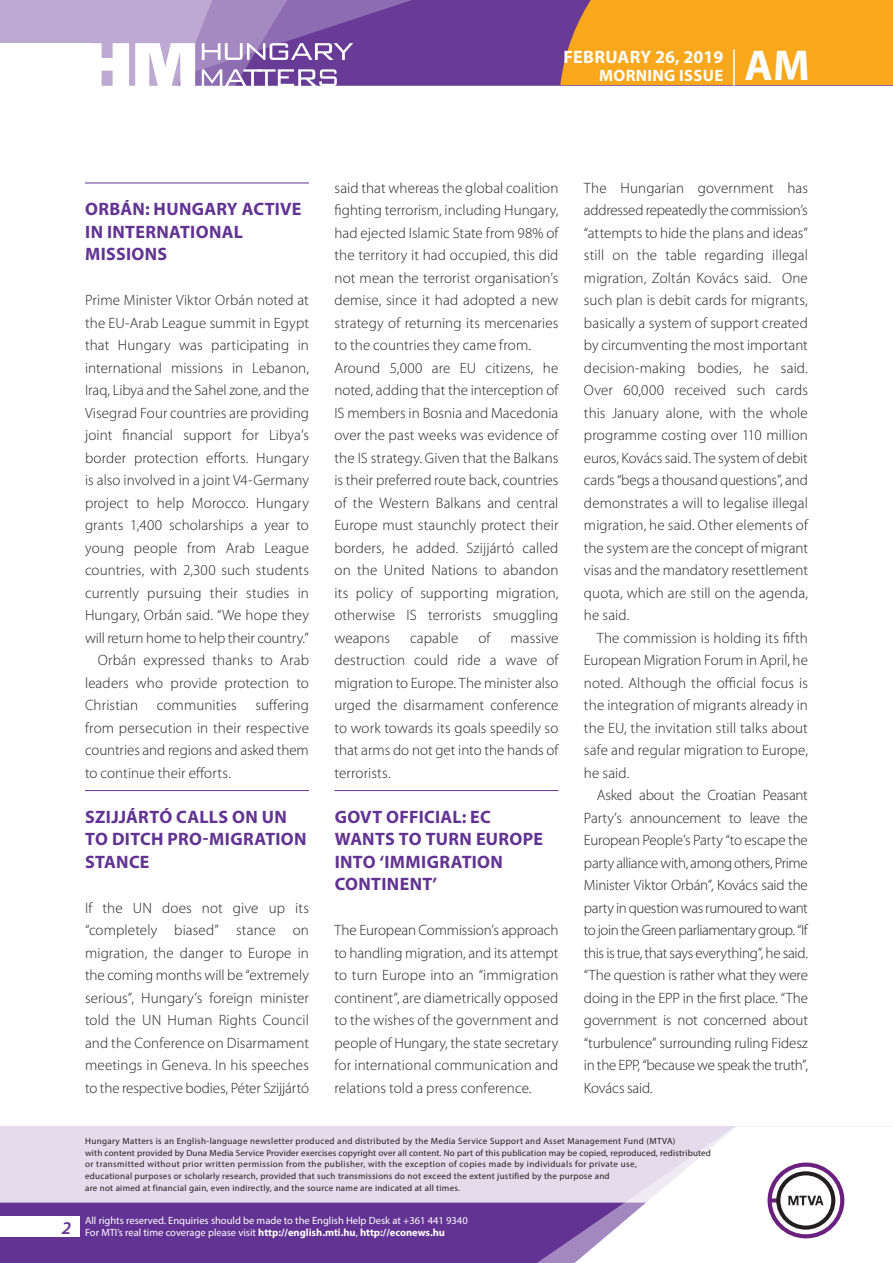
<style>
.page{position:relative;width:893px;height:1263px;background:#fff}
.page>*{position:absolute;margin:0;border:0;box-sizing:border-box;transform-origin:0 0}
.t1{font:700 43.35px "Myriad Pro";color:#fff}
.t2{font:700 18px/22.5px "Myriad Pro";letter-spacing:.015em;color:#623393}
.t3{font:700 18px "Myriad Pro";color:#fff}
.t4{font:italic 600 18px "Myriad Pro";color:#623393}
.t5{font:700 16.5px "Myriad Pro";letter-spacing:.02em;color:#fff}
.t6{font:300 15px/22.5px "Myriad Pro";letter-spacing:.005em;color:#231f20;text-align:justify}
.t7{font:10.5px/12px "Myriad Pro";color:#fff}
.t8{font:9px/12px "Myriad Pro";letter-spacing:.03em;color:#231f20}
.s1{font-weight:700}
</style>
<div class="page">
<div style="left:0;top:1126px;width:893px;height:137px;background:#e4dcec"></div>
<div style="left:0;top:1202px;width:506px;height:61px;background:#623393"></div>
<svg style="left:506px;top:1202px;width:69px;height:61px;fill:#623393"></svg>
<svg style="left:575px;top:1126px;width:318px;height:137px"></svg>
<div style="left:0;top:1216px;width:79px;height:20px;background:#fff"></div>
<div style="left:0;top:0;width:893px;height:85px;background:#683b97"></div>
<div style="left:560px;top:0;width:333px;height:85px;background:#f9a71b"></div>
<hr style="left:733px;top:49px;width:2px;height:37px;background:#fff">
<svg style="left:0;top:0;width:479px;height:86px"></svg>
<hr style="left:85px;top:183px;width:224px;height:1px;background:#623393">
<hr style="left:85px;top:790px;width:224px;height:1px;background:#623393">
<hr style="left:334px;top:790px;width:224px;height:1px;background:#623393">
<p class="t3" style="left:563px;top:45px;width:161px">FEBRUARY 26, 2019</p>
<p class="t5" style="left:599px;top:65px;width:125px">MORNING ISSUE</p>
<h1 class="t1" style="left:745px;top:37px;width:67px">AM</h1>
<p class="t2" style="left:85px;top:197px;width:13px">ORB</p>
<p class="t2" style="left:121px;top:197px;width:59px">ÁN: HUNGARY</p>
<p class="t2" style="left:242px;top:197px;width:59px">ACTIVE</p>
<p class="t2" style="left:85px;top:220px;width:63px">IN INTERNA</p>
<p class="t2" style="left:180px;top:220px;width:22px">TIONA</p>
<p class="t2" style="left:234px;top:220px;width:11px">L</p>
<p class="t2" style="left:85px;top:242px;width:12px">MISSIONS</p>
<p class="t6" style="left:85px;top:289px;width:225px">Prime Minister Viktor Orbán noted at</p>
<p class="t6" style="left:85px;top:311px;width:225px">the EU-Arab League summit in Egypt</p>
<p class="t6" style="left:85px;top:334px;width:225px">that Hungary was participating in</p>
<p class="t6" style="left:85px;top:356px;width:225px">international missions in Lebanon,</p>
<p class="t6" style="left:85px;top:379px;width:225px">Iraq, Libya and the Sahel zone, and the</p>
<p class="t6" style="left:85px;top:401px;width:225px">Visegrad Four countries are providing</p>
<p class="t6" style="left:85px;top:424px;width:225px">joint financial support for Libya’s</p>
<p class="t6" style="left:85px;top:446px;width:225px">border protection efforts. Hungary</p>
<p class="t6" style="left:85px;top:469px;width:225px">is also involved in a joint V4-Germany</p>
<p class="t6" style="left:85px;top:491px;width:225px">project to help Morocco. Hungary</p>
<p class="t6" style="left:85px;top:514px;width:225px">grants 1,400 scholarships a year to</p>
<p class="t6" style="left:85px;top:536px;width:225px">young people from Arab League</p>
<p class="t6" style="left:85px;top:559px;width:225px">countries, with 2,300 such students</p>
<p class="t6" style="left:85px;top:581px;width:225px">currently pursuing their studies in</p>
<p class="t6" style="left:85px;top:604px;width:225px">Hungary, Orbán said. “We hope they</p>
<p class="t6" style="left:85px;top:626px;width:225px">will return home to help their country.”</p>
<p class="t6" style="left:98px;top:649px;width:213px">Orbán expressed thanks to Arab</p>
<p class="t6" style="left:85px;top:671px;width:225px">leaders who provide protection to</p>
<p class="t6" style="left:85px;top:694px;width:225px">Christian communities suffering</p>
<p class="t6" style="left:85px;top:716px;width:225px">from persecution in their respective</p>
<p class="t6" style="left:85px;top:739px;width:225px">countries and regions and asked them</p>
<p class="t6" style="left:85px;top:761px;width:147px">to continue their efforts.</p>
<p class="t2" style="left:85px;top:805px;width:189px">SZIJJÁRTÓ CALLS ON UN<br>TO DITCH PRO-MIGRA</p>
<p class="t2" style="left:265px;top:827px;width:21px">TION</p>
<p class="t2" style="left:85px;top:850px;width:64px">STAN CE</p>
<p class="t6" style="left:85px;top:896px;width:225px">If the UN does not give up its “completely biased” stance on migration, the danger to Europe in the coming months will be “extremely serious”, Hungary’s foreign minister told the UN Human Rights Council and the Conference on Disarmament meetings in Geneva. In his speeches to the respective bodies, Péter Szijjártó</p>
<p class="t6" style="left:334px;top:176px;width:225px;text-align:left">said that whereas the global coalition fighting terrorism, including Hungary, had ejected Islamic State from 98% of the territory it had occupied, this did not mean the terrorist organisation’s demise, since it had adopted a new strategy of returning its mercenaries to the countries they came from.<br>Around 5,000 are EU citizens, he noted, adding that the interception of IS members in Bosnia and Macedonia over the past weeks was evidence of the IS strategy. Given that the Balkans is their preferred route back, countries of the Western Balkans and central Europe must staunchly protect their borders, he added. Szijjártó called on the United Nations to abandon its policy of supporting migration, otherwise IS terrorists smuggling weapons</p>
<p class="t6" style="left:410px;top:626px;width:50px">capable</p>
<p class="t6" style="left:478px;top:626px;width:14px">of</p>
<p class="t6" style="left:334px;top:626px;width:225px;text-indent:176px">massive destruction could ride a wave of migration to Europe. The minister also urged the disarmament conference to work towards its goals speedily so that arms do not get into the hands of terrorists.</p>
<p class="t2" style="left:335px;top:805px;width:158px">GOVT OFFICIAL: EC<br>WANTS TO TURN</p>
<p class="t2" style="left:476px;top:827px;width:13px">EURO</p>
<p class="t2" style="left:523px;top:827px;width:20px">PE</p>
<p class="t2" style="left:335px;top:850px;width:62px">INTO ‘IMMIGRA</p>
<p class="t2" style="left:462px;top:850px;width:21px">TION</p>
<p class="t2" style="left:335px;top:872px;width:58px">CONTINEN</p>
<p class="t2" style="left:422px;top:872px;width:16px">T’</p>
<p class="t6" style="left:334px;top:919px;width:225px">The European Commission’s approach to handling migration, and its attempt to turn Europe into an “immigration continent”, are diametrically opposed to the wishes of the government and people of Hungary, the state secretary for international communication and relations told a press conference.</p>
<p class="t6" style="left:584px;top:176px;width:226px">The Hungarian government has addressed repeatedly the commission’s “attempts to hide the plans and ideas” still on the table regarding illegal migration, Zoltán Kovács said. One such plan is debit cards for migrants, basically a system of support created by circumventing the most important decision-making bodies, he said.<br>Over 60,000 received such cards this January alone, with the whole programme costing over 110 million euros, Kovács said. The system of debit cards “begs a thousand questions”, and demonstrates a will to legalise illegal migration, he said. Other elements of the system are the concept of migrant visas and the mandatory resettlement quota, which are still on the agenda, he said.</p>
<p class="t6" style="left:584px;top:626px;width:225px;text-indent:13px">The commission is holding its fifth European Migration Forum in April, he noted. Although the official focus is the integration of migrants already in the EU, the invitation still talks about safe and regular migration to Europe, he said.</p>
<p class="t6" style="left:584px;top:784px;width:225px;text-indent:13px">Asked about the Croatian Peasant Party’s announcement to leave the European People’s Party “to escape the party alliance with, among others, Prime Minister Viktor Orbán”, Kovács said the party in question was rumoured to want to join the Green parliamentary group. “If this is true, that says everything”, he said. “The question is rather what they were doing in the EPP in the first place. “The government is not concerned about “turbulence” surrounding ruling Fidesz in the EPP, “because we speak the truth”, Kovács said.</p>
<p class="t4" style="left:62px;top:1217px;width:11px">2</p>
<p class="t8" style="left:85px;top:1134px;width:627px">Hungary Matters is an English-language newsletter produced and distributed by the Media Service Support and Asset Management Fund (MTVA)<br>with content provided by Duna Media Service Provider exercises copyright over all content. No part of this publication may be copied, reproduced, redistributed or transmitted without prior written permission from the publisher, with the exception of copies made by individuals for private use,<br>educational purposes or scholarly research, provided that such transmissions do not exceed the extent justified by the purpose and<br>are not aimed at financial gain, even indirectly, and the source name are indicated at all times.</p>
<p class="t7" style="left:85px;top:1214px;width:384px">All rights reserved. Enquiries should be made to the English Help Desk at +361 441 9340<br>For MTI’s real time coverage please visit <span class="s1">HTTP://ENGLISH.MTI.HU</span>, <span class="s1">HTTP://ECONEWS.HU</span></p>
</div>
